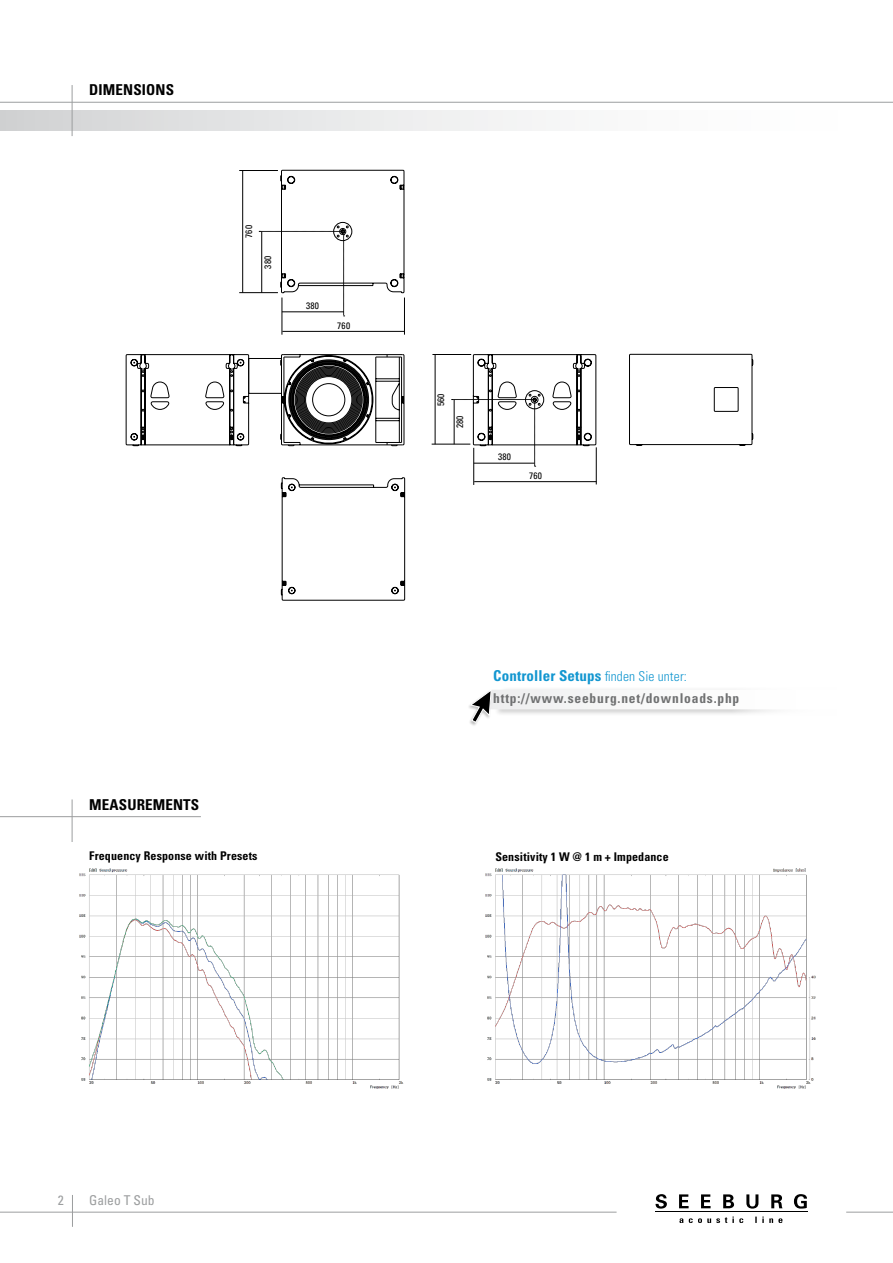
<style>
.page{position:relative;width:893px;height:1263px;background:#fff}
.page>*{position:absolute;margin:0;border:0;box-sizing:border-box;transform-origin:0 0}
.t1{font:700 condensed 15px "Univers";letter-spacing:.01em;color:#1296d0}
.t2{font:700 condensed 15px "Univers";letter-spacing:.01em;color:#000}
.t3{font:700 condensed 13.5px "Univers";letter-spacing:.06em;color:#707172}
.t4{font:condensed 13.5px "Univers";color:#9c9e9f}
.t5{font:700 condensed 12px "Univers";letter-spacing:.01em;color:#000}
.t6{font:condensed 9.3px "Univers";letter-spacing:.02em;color:#000}
.s1{font-weight:300;font-size:13.5px}
</style>
<div class="page">
<div style="left:0;top:111px;width:893px;height:19px;background:linear-gradient(to right,#d5d6d7,#fff)"></div>
<hr style="left:0;top:102px;width:893px;height:1px;background:#9c9e9f">
<hr style="left:72px;top:85px;width:1px;height:51px;background:#9c9e9f">
<hr style="left:0;top:1212px;width:617px;height:1px;background:#9c9e9f">
<hr style="left:846px;top:1212px;width:47px;height:1px;background:#9c9e9f">
<hr style="left:72px;top:1195px;width:1px;height:32px;background:#9c9e9f">
<hr style="left:0;top:816px;width:201px;height:1px;background:#9c9e9f">
<hr style="left:72px;top:799px;width:1px;height:43px;background:#9c9e9f">
<div style="left:467px;top:689px;width:26px;height:38px;background:#000;opacity:.25"></div>
<svg style="left:470px;top:689px;width:261px;height:34px"></svg>
<hr style="left:432px;top:444px;width:38px;height:1px;background:#000">
<hr style="left:432px;top:354px;width:39px;height:1px;background:#000">
<hr style="left:435px;top:354px;width:1px;height:90px;background:#000">
<hr style="left:596px;top:447px;width:1px;height:37px;background:#000">
<hr style="left:474px;top:481px;width:122px;height:1px;background:#000">
<hr style="left:473px;top:448px;width:1px;height:37px;background:#000">
<hr style="left:404px;top:297px;width:1px;height:38px;background:#000">
<hr style="left:282px;top:331px;width:123px;height:1px;background:#000">
<hr style="left:239px;top:292px;width:39px;height:1px;background:#000">
<hr style="left:239px;top:170px;width:39px;height:1px;background:#000">
<hr style="left:242px;top:170px;width:1px;height:123px;background:#000">
<hr style="left:282px;top:297px;width:1px;height:38px;background:#000">
<svg style="left:126px;top:354px;width:123px;height:92px"></svg>
<svg style="left:259px;top:170px;width:145px;height:147px"></svg>
<svg style="left:280px;top:354px;width:124px;height:92px"></svg>
<svg style="left:281px;top:477px;width:124px;height:124px"></svg>
<svg style="left:452px;top:354px;width:144px;height:113px"></svg>
<svg style="left:629px;top:354px;width:124px;height:92px"></svg>
<div style="left:249px;top:358px;width:33px;height:35px;border:1px solid #000"></div>
<hr style="left:655px;top:1211px;width:152px;height:1px;background:#000">
<svg style="left:679px;top:1216px;width:103px;height:7px"></svg>
<svg style="left:655px;top:1194px;width:12px;height:14px"></svg>
<svg style="left:679px;top:1194px;width:10px;height:14px"></svg>
<svg style="left:701px;top:1194px;width:10px;height:14px"></svg>
<svg style="left:723px;top:1194px;width:11px;height:14px"></svg>
<svg style="left:746px;top:1194px;width:12px;height:14px"></svg>
<svg style="left:771px;top:1194px;width:11px;height:14px"></svg>
<svg style="left:794px;top:1194px;width:13px;height:14px"></svg>
<img style="left:79px;top:868px;width:325px;height:221px">
<img style="left:485px;top:868px;width:331px;height:221px">
<p class="t2" style="left:89px;top:81px;width:86px">DIMENSIONS</p>
<p class="t6" style="left:243px;top:238px;width:14px;rotate:-90deg">760</p>
<p class="t6" style="left:262px;top:269px;width:14px;rotate:-90deg">380</p>
<p class="t6" style="left:306px;top:300px;width:14px">380</p>
<p class="t6" style="left:337px;top:319px;width:14px">760</p>
<p class="t2" style="left:89px;top:795px;width:11px">measurements</p>
<p class="t6" style="left:435px;top:406px;width:14px;rotate:-90deg">560</p>
<p class="t6" style="left:454px;top:428px;width:14px;rotate:-90deg">280</p>
<p class="t6" style="left:498px;top:451px;width:14px">380</p>
<p class="t6" style="left:529px;top:470px;width:14px">760</p>
<p class="t1" style="left:493px;top:667px;width:195px">Controller Setups <span class="s1">finden Sie unter:</span></p>
<p class="t3" style="left:493px;top:690px;width:248px">http://www.seeburg.net/downloads.php</p>
<p class="t5" style="left:89px;top:848px;width:170px">Frequency Response with Presets</p>
<p class="t5" style="left:495px;top:849px;width:175px">Sensitivity 1 W @ 1 m + Impedance</p>
<p class="t4" style="left:58px;top:1191px;width:7px">2</p>
<p class="t4" style="left:89px;top:1191px;width:67px">Galeo T Sub</p>
</div>
